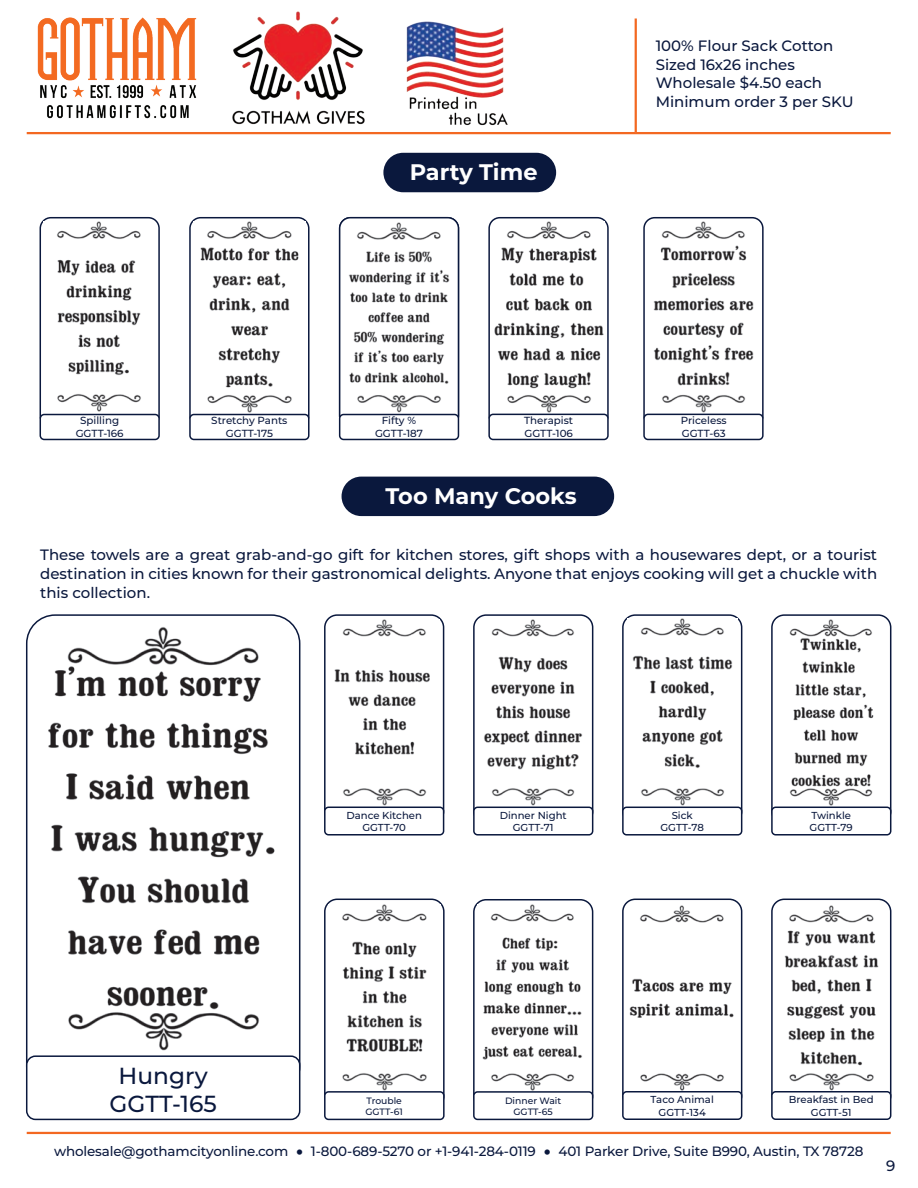
<style>
.page{position:relative;width:918px;height:1188px;background:#fff}
.page>*{position:absolute;margin:0;border:0;box-sizing:border-box;transform-origin:0 0}
.t1{font:500 23.25px/27.9px "Montserrat";color:#0a183d;text-align:center}
.t2{font:700 22.5px "Montserrat";color:#fff}
.t3{font:500 15px/18.9px "Montserrat";color:#0a183d}
.t4{font:500 13.5px "Montserrat";letter-spacing:-.01em;color:#0a183d}
.t5{font:500 10.35px/12.3px "Montserrat";color:#0a183d;text-align:center}
.t6{font:500 10.05px/12.1px "Montserrat";color:#0a183d;text-align:center}
.t7{font:500 9.15px/11.1px "Montserrat";color:#0a183d}
.s1{font-size:28.8px}
</style>
<div class="page">
<hr style="left:27px;top:1132px;width:864px;height:2px;background:#f36821">
<hr style="left:27px;top:132px;width:864px;height:2px;background:#f36821">
<hr style="left:635px;top:18px;width:2px;height:115px;background:#f36821">
<div style="left:342px;top:477px;width:272px;height:39px;background:#0a183d;border-radius:20px"></div>
<div style="left:383px;top:153px;width:173px;height:39px;background:#0a183d;border-radius:20px"></div>
<div style="left:40px;top:217px;width:120px;height:210px;border:2px solid #0a183d;border-radius:11px"></div>
<div style="left:40px;top:415px;width:119px;height:24px;background:#fff;border-radius:4px"></div>
<div style="left:40px;top:414px;width:120px;height:26px;border:2px solid #0a183d;border-radius:4px"></div>
<img style="left:43px;top:222px;width:98px;height:190px">
<div style="left:189px;top:217px;width:121px;height:210px;border:2px solid #0a183d;border-radius:11px"></div>
<div style="left:190px;top:415px;width:119px;height:24px;background:#fff;border-radius:4px"></div>
<div style="left:189px;top:414px;width:121px;height:26px;border:2px solid #0a183d;border-radius:4px"></div>
<img style="left:200px;top:222px;width:99px;height:191px">
<div style="left:339px;top:217px;width:120px;height:210px;border:2px solid #0a183d;border-radius:11px"></div>
<div style="left:340px;top:415px;width:118px;height:24px;background:#fff;border-radius:4px"></div>
<div style="left:339px;top:414px;width:120px;height:26px;border:2px solid #0a183d;border-radius:4px"></div>
<img style="left:349px;top:222px;width:101px;height:191px">
<div style="left:488px;top:217px;width:121px;height:210px;border:2px solid #0a183d;border-radius:11px"></div>
<div style="left:489px;top:414px;width:119px;height:25px;background:#fff;border-radius:4px"></div>
<div style="left:488px;top:414px;width:121px;height:26px;border:2px solid #0a183d;border-radius:4px"></div>
<img style="left:494px;top:221px;width:110px;height:191px">
<div style="left:643px;top:217px;width:121px;height:210px;border:2px solid #0a183d;border-radius:11px"></div>
<div style="left:644px;top:414px;width:119px;height:25px;background:#fff;border-radius:4px"></div>
<div style="left:643px;top:414px;width:121px;height:26px;border:2px solid #0a183d;border-radius:4px"></div>
<img style="left:653px;top:221px;width:101px;height:191px">
<div style="left:473px;top:614px;width:120px;height:211px;border:2px solid #0a183d;border-radius:12px"></div>
<div style="left:474px;top:807px;width:119px;height:28px;background:#fff;border-radius:4px"></div>
<div style="left:473px;top:807px;width:120px;height:29px;border:2px solid #0a183d;border-radius:4px"></div>
<img style="left:484px;top:619px;width:99px;height:186px">
<div style="left:622px;top:614px;width:120px;height:211px;border:2px solid #0a183d;border-radius:12px"></div>
<div style="left:623px;top:807px;width:119px;height:28px;background:#fff;border-radius:4px"></div>
<div style="left:622px;top:807px;width:120px;height:29px;border:2px solid #0a183d;border-radius:4px"></div>
<img style="left:632px;top:619px;width:101px;height:186px">
<div style="left:324px;top:614px;width:120px;height:211px;border:2px solid #0a183d;border-radius:12px"></div>
<div style="left:325px;top:807px;width:119px;height:28px;background:#fff;border-radius:4px"></div>
<div style="left:324px;top:807px;width:120px;height:29px;border:2px solid #0a183d;border-radius:4px"></div>
<img style="left:334px;top:619px;width:96px;height:187px">
<div style="left:324px;top:899px;width:121px;height:210px;border:2px solid #0a183d;border-radius:12px"></div>
<div style="left:325px;top:1092px;width:119px;height:27px;background:#fff;border-radius:4px"></div>
<div style="left:324px;top:1091px;width:121px;height:29px;border:2px solid #0a183d;border-radius:4px"></div>
<img style="left:342px;top:905px;width:85px;height:185px">
<div style="left:473px;top:899px;width:120px;height:210px;border:2px solid #0a183d;border-radius:12px"></div>
<div style="left:474px;top:1092px;width:119px;height:27px;background:#fff;border-radius:4px"></div>
<div style="left:473px;top:1091px;width:120px;height:29px;border:2px solid #0a183d;border-radius:4px"></div>
<div style="left:771px;top:614px;width:120px;height:211px;border:2px solid #0a183d;border-radius:12px"></div>
<img style="left:789px;top:619px;width:85px;height:187px">
<div style="left:772px;top:807px;width:119px;height:28px;background:#fff;border-radius:4px"></div>
<div style="left:771px;top:807px;width:120px;height:29px;border:2px solid #0a183d;border-radius:4px"></div>
<div style="left:622px;top:899px;width:120px;height:210px;border:2px solid #0a183d;border-radius:12px"></div>
<div style="left:623px;top:1092px;width:119px;height:27px;background:#fff;border-radius:4px"></div>
<div style="left:622px;top:1091px;width:120px;height:29px;border:2px solid #0a183d;border-radius:4px"></div>
<div style="left:771px;top:899px;width:120px;height:210px;border:2px solid #0a183d;border-radius:12px"></div>
<div style="left:772px;top:1092px;width:119px;height:27px;background:#fff;border-radius:4px"></div>
<div style="left:771px;top:1091px;width:120px;height:29px;border:2px solid #0a183d;border-radius:4px"></div>
<div style="left:26px;top:614px;width:274px;height:482px;border:2px solid #0a183d;border-radius:28px"></div>
<div style="left:27px;top:1056px;width:273px;height:63px;background:#fff;border-radius:9px"></div>
<div style="left:26px;top:1055px;width:274px;height:65px;border:2px solid #0a183d;border-radius:9px"></div>
<img style="left:48px;top:627px;width:227px;height:424px">
<img style="left:482px;top:904px;width:100px;height:186px">
<img style="left:629px;top:905px;width:105px;height:185px">
<img style="left:784px;top:905px;width:95px;height:185px">
<img style="left:37px;top:17px;width:160px;height:102px">
<img style="left:232px;top:11px;width:133px;height:114px">
<img style="left:406px;top:21px;width:102px;height:105px">
<h2 class="t2" style="left:410px;top:156px;width:129px">Party Time</h2>
<p class="t3" style="left:656px;top:35px;width:199px">100% Flour Sack Cotton<br>Sized 16x26 inches<br>Wholesale $4.50 each<br>Minimum order 3 per SKU</p>
<p class="t5" style="left:76px;top:414px;width:49px">Spilling<br>GGTT-166</p>
<p class="t5" style="left:211px;top:414px;width:78px">Stretchy Pants<br>GGTT-175</p>
<p class="t5" style="left:375px;top:414px;width:50px">Fifty %<br>GGTT-187</p>
<p class="t5" style="left:524px;top:414px;width:50px;text-align:left">Therapist<br>GGTT-106</p>
<p class="t5" style="left:681px;top:414px;width:47px;text-align:left">Priceless<br>GGTT-63</p>
<h2 class="t2" style="left:386px;top:479px;width:192px">Too Many Cooks</h2>
<p class="t3" style="left:40px;top:545px;width:838px;text-align:justify">These towels are a great grab-and-go gift for kitchen stores, gift shops with a housewares dept, or a tourist destination in cities known for their gastronomical delights. Anyone that enjoys cooking will get a chuckle with this collection.</p>
<p class="t6" style="left:346px;top:809px;width:77px">Dance Kitchen<br>GGTT-70</p>
<p class="t6" style="left:500px;top:809px;width:69px">Dinner Night<br>GGTT-71</p>
<p class="t6" style="left:661px;top:809px;width:45px">Sick<br>GGTT-78</p>
<p class="t6" style="left:810px;top:809px;width:45px;text-align:left">Twinkle<br>GGTT-79</p>
<h1 class="t1" style="left:110px;top:1061px;width:109px">Hungry<br>GGTT-165</h1>
<p class="t7" style="left:365px;top:1094px;width:39px">Trouble<br>GGTT-61</p>
<p class="t7" style="left:505px;top:1095px;width:58px;text-align:center">Dinner Wait<br>GGTT-65</p>
<p class="t6" style="left:651px;top:1093px;width:65px">Taco Animal<br>GGTT-134</p>
<p class="t6" style="left:789px;top:1093px;width:86px">Breakfast in Bed<br>GGTT-51</p>
<p class="t4" style="left:54px;top:1142px;width:811px">wholesale@gothamcityonline.com <span class="s1">•</span> 1-800-689-5270 or +1-941-284-0119 <span class="s1">•</span> 401 Parker Drive, Suite B990, Austin, TX 78728</p>
<p class="t3" style="left:886px;top:1156px;width:11px">9</p>
</div>
